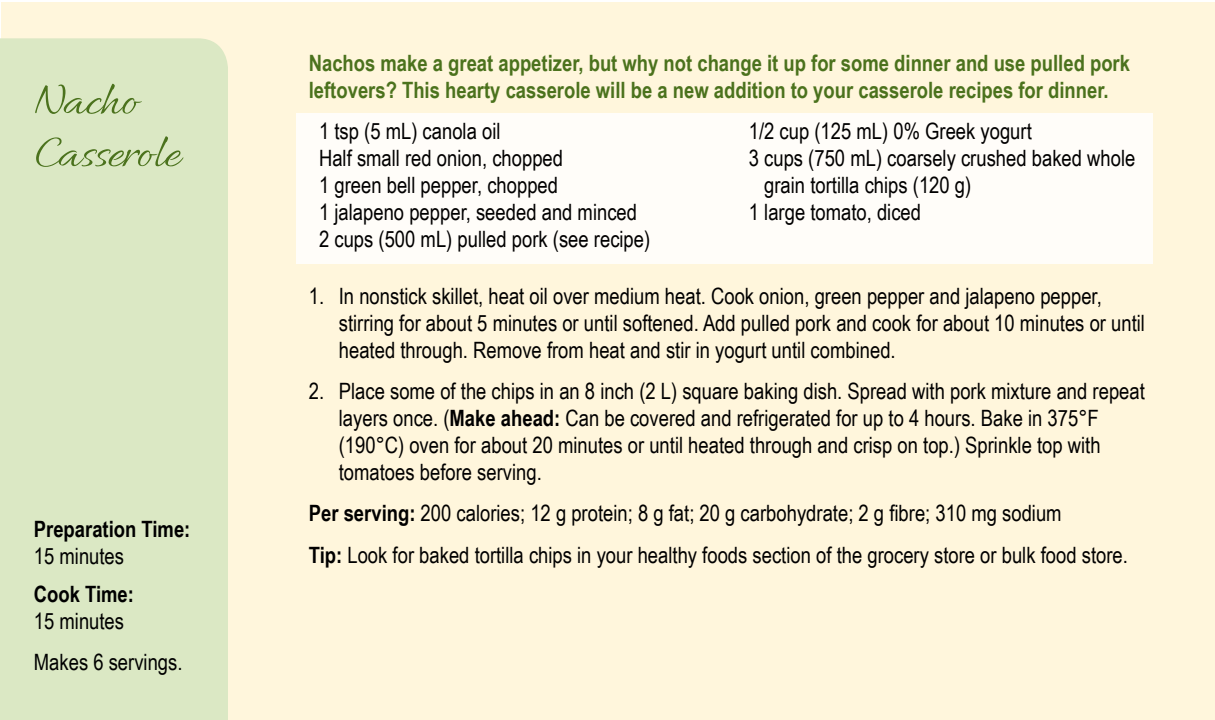
<style>
.page{position:relative;width:1215px;height:720px;background:#fff}
.page>*{position:absolute;margin:0;border:0;box-sizing:border-box;transform-origin:0 0}
.t1{font:62.5px/52.5px "Allura";letter-spacing:-.01em;color:#4b721d}
.t2{font:22.5px/27px "Arial Narrow";color:#000}
.t3{font:700 22.5px/27px "Arial Narrow";color:#4b721d}
.t4{font:700 22.5px "Arial Narrow";color:#000}
.s1{font-weight:700}
</style>
<div class="page">
<div style="left:2px;top:2px;width:1213px;height:718px;background:#fff6dc"></div>
<div style="left:0;top:38px;width:228px;height:682px;background:#dbe8c4"></div>
<div style="left:296px;top:113px;width:857px;height:151px;background:#fff"></div>
<h1 class="t1" style="left:35px;top:75px;width:147px">Nacho<br>Casserole</h1>
<p class="t4" style="left:34px;top:512px;width:158px">Preparation Time:</p>
<p class="t2" style="left:34px;top:542px;width:92px">15 minutes</p>
<p class="t4" style="left:34px;top:577px;width:102px">Cook Time:</p>
<p class="t2" style="left:34px;top:599px;width:150px;line-height:41.5px">15 minutes<br>Makes 6 servings.</p>
<p class="t3" style="left:309px;top:48px;width:823px">Nachos make a great appetizer, but why not change it up for some dinner and use pulled pork leftovers? This hearty casserole will be a new addition to your casserole recipes for dinner.</p>
<p class="t2" style="left:319px;top:117px;width:183px">1 tsp (5 mL) canola oil</p>
<p class="t2" style="left:749px;top:117px;width:285px">1/2 cup (125 mL) 0% Greek yogurt</p>
<p class="t2" style="left:319px;top:144px;width:246px">Half small red onion, chopped</p>
<p class="t2" style="left:749px;top:144px;width:388px">3 cups (750 mL) coarsely crushed baked whole</p>
<p class="t2" style="left:319px;top:171px;width:241px">1 green bell pepper, chopped</p>
<p class="t2" style="left:764px;top:171px;width:209px">grain tortilla chips (120 g)</p>
<p class="t2" style="left:319px;top:198px;width:320px">1 jalapeno pepper, seeded and minced</p>
<p class="t2" style="left:749px;top:198px;width:174px">1 large tomato, diced</p>
<p class="t2" style="left:319px;top:225px;width:333px">2 cups (500 mL) pulled pork (see recipe)</p>
<p class="t2" style="left:339px;top:281px;width:808px;text-indent:-30px">1. In nonstick skillet, heat oil over medium heat. Cook onion, green pepper and jalapeno pepper, stirring for about 5 minutes or until softened. Add pulled pork and cook for about 10 minutes or until heated through. Remove from heat and stir in yogurt until combined.</p>
<p class="t2" style="left:339px;top:377px;width:808px;text-indent:-30px">2. Place some of the chips in an 8 inch (2 L) square baking dish. Spread with pork mixture and repeat layers once. (<span class="s1">Make ahead:</span> Can be covered and refrigerated for up to 4 hours. Bake in 375°F (190°C) oven for about 20 minutes or until heated through and crisp on top.) Sprinkle top with tomatoes before serving.</p>
<p class="t2" style="left:309px;top:492px;width:821px;line-height:41.5px"><span class="s1">Per serving:</span> 200 calories; 12 g protein; 8 g fat; 20 g carbohydrate; 2 g fibre; 310 mg sodium<br><span class="s1">Tip:</span> Look for baked tortilla chips in your healthy foods section of the grocery store or bulk food store.</p>
</div>
